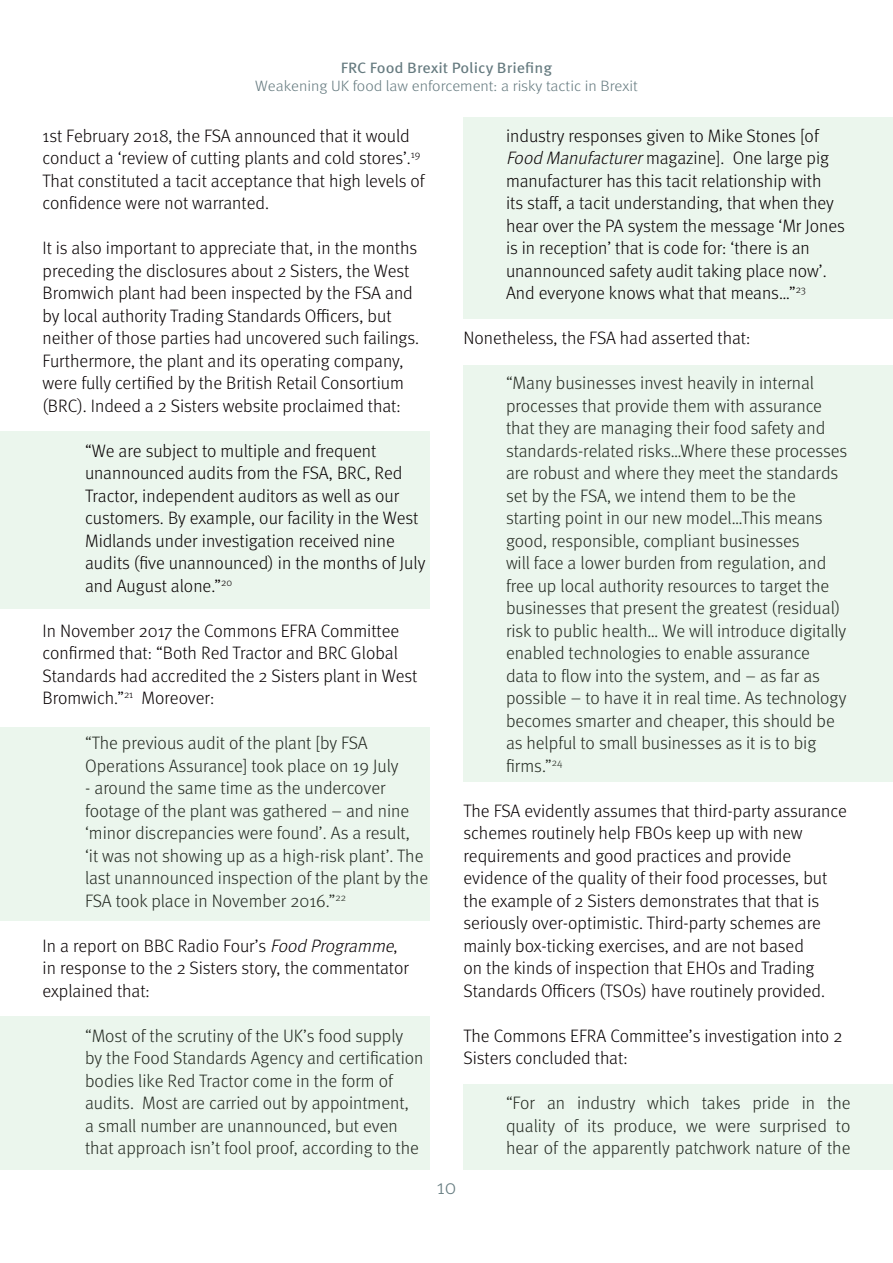
<style>
.page{position:relative;width:893px;height:1263px;background:#fff}
.page>*{position:absolute;margin:0;border:0;box-sizing:border-box;transform-origin:0 0}
.t1{font:300 21px "Meta OT";color:#677d81}
.t2{font:300 18px/22.5px "Meta OT";color:#090304}
.t3{font:300 15px "Meta OT";color:#667b80;scale:1.08 1}
.t4{font:15px "Meta OT";color:#667b80;scale:1.08 1}
.s1{font-style:italic}
</style>
<div class="page">
<div style="left:0;top:431px;width:429px;height:178px;background:#ebf6ed"></div>
<div style="left:463px;top:118px;width:430px;height:201px;background:#ebf6ed"></div>
<div style="left:463px;top:365px;width:430px;height:416px;background:#ebf6ed"></div>
<div style="left:0;top:727px;width:429px;height:194px;background:#ebf6ed"></div>
<div style="left:0;top:1016px;width:429px;height:153px;background:#ebf6ed"></div>
<div style="left:463px;top:1084px;width:430px;height:85px;background:#ebf6ed"></div>
<p class="t4" style="left:341px;top:59px;width:197px">FRC Food Brexit Policy Briefing</p>
<p class="t3" style="left:255px;top:77px;width:356px">Weakening UK food law enforcement: a risky tactic in Brexit</p>
<p class="t2" style="left:43px;top:125px;width:384px">1st February 2018, the FSA announced that it would conduct a ‘review of cutting plants and cold stores’.<sup>19<br></sup>That constituted a tacit acceptance that high levels of confidence were not warranted.</p>
<p class="t2" style="left:43px;top:237px;width:378px">It is also important to appreciate that, in the months preceding the disclosures about 2 Sisters, the West Bromwich plant had been inspected by the FSA and by local authority Trading Standards Officers, but neither of those parties had uncovered such failings.<br>Furthermore, the plant and its operating company, were fully certified by the British Retail Consortium (BRC). Indeed a 2 Sisters website proclaimed that:</p>
<p class="t2" style="left:85px;top:440px;width:342px">“We are subject to multiple and frequent unannounced audits from the FSA, BRC, Red Tractor, independent auditors as well as our customers. By example, our facility in the West Midlands under investigation received nine audits (five unannounced) in the months of July and August alone.”<sup>20</sup></p>
<p class="t2" style="left:43px;top:620px;width:376px">In November 2017 the Commons EFRA Committee confirmed that: “Both Red Tractor and BRC Global Standards had accredited the 2 Sisters plant in West Bromwich.”<sup>21</sup> Moreover:</p>
<p class="t2" style="left:85px;top:732px;width:315px">“The previous audit of the plant [by FSA<br>Operations Assurance] took place on 19 July</p>
<p class="t2" style="left:85px;top:777px;width:345px">- around the same time as the undercover footage of the plant was gathered – and nine ‘minor discrepancies were found’. As a result,<br>‘it was not showing up as a high-risk plant’. The last unannounced inspection of the plant by the FSA took place in November 2016.”<sup>22</sup></p>
<p class="t2" style="left:43px;top:935px;width:368px">In a report on BBC Radio Four’s <span class="s1">Food Programme</span>, in response to the 2 Sisters story, the commentator explained that:</p>
<p class="t2" style="left:85px;top:1025px;width:340px">“Most of the scrutiny of the UK’s food supply by the Food Standards Agency and certification bodies like Red Tractor come in the form of audits. Most are carried out by appointment,<br>a small number are unannounced, but even that approach isn’t fool proof, according to the</p>
<p class="t2" style="left:506px;top:125px;width:340px">industry responses given to Mike Stones [of <span class="s1">Food Manufacturer</span>magazine]. One large pig manufacturer has this tacit relationship with<br>its staff, a tacit understanding, that when they hear over the PA system the message ‘Mr Jones is in reception’ that is code for: ‘there is an unannounced safety audit taking place now’.<br>And everyone knows what that means…”<sup>23</sup></p>
<p class="t2" style="left:463px;top:327px;width:288px">Nonetheless, the FSA had asserted that:</p>
<p class="t2" style="left:506px;top:372px;width:343px">“Many businesses invest heavily in internal processes that provide them with assurance that they are managing their food safety and standards-related risks…Where these processes are robust and where they meet the standards set by the FSA, we intend them to be the starting point in our new model…This means good, responsible, compliant businesses<br>will face a lower burden from regulation, and free up local authority resources to target the businesses that present the greatest (residual) risk to public health… We will introduce digitally enabled technologies to enable assurance<br>data to flow into the system, and – as far as possible – to have it in real time. As technology becomes smarter and cheaper, this should be as helpful to small businesses as it is to big firms.”<sup>24</sup></p>
<p class="t2" style="left:463px;top:800px;width:385px">The FSA evidently assumes that third-party assurance schemes routinely help FBOs keep up with new requirements and good practices and provide evidence of the quality of their food processes, but the example of 2 Sisters demonstrates that that is seriously over-optimistic. Third-party schemes are mainly box-ticking exercises, and are not based<br>on the kinds of inspection that EHOs and Trading Standards Officers (TSOs) have routinely provided.</p>
<p class="t2" style="left:463px;top:1025px;width:380px">The Commons EFRA Committee’s investigation into 2<br>Sisters concluded that:</p>
<p class="t2" style="left:506px;top:1092px;width:346px;text-align:justify">“For an industry which takes pride in the quality of its produce, we were surprised to hear of the apparently patchwork nature of the</p>
<p class="t1" style="left:437px;top:1174px;width:21px">10</p>
</div>
